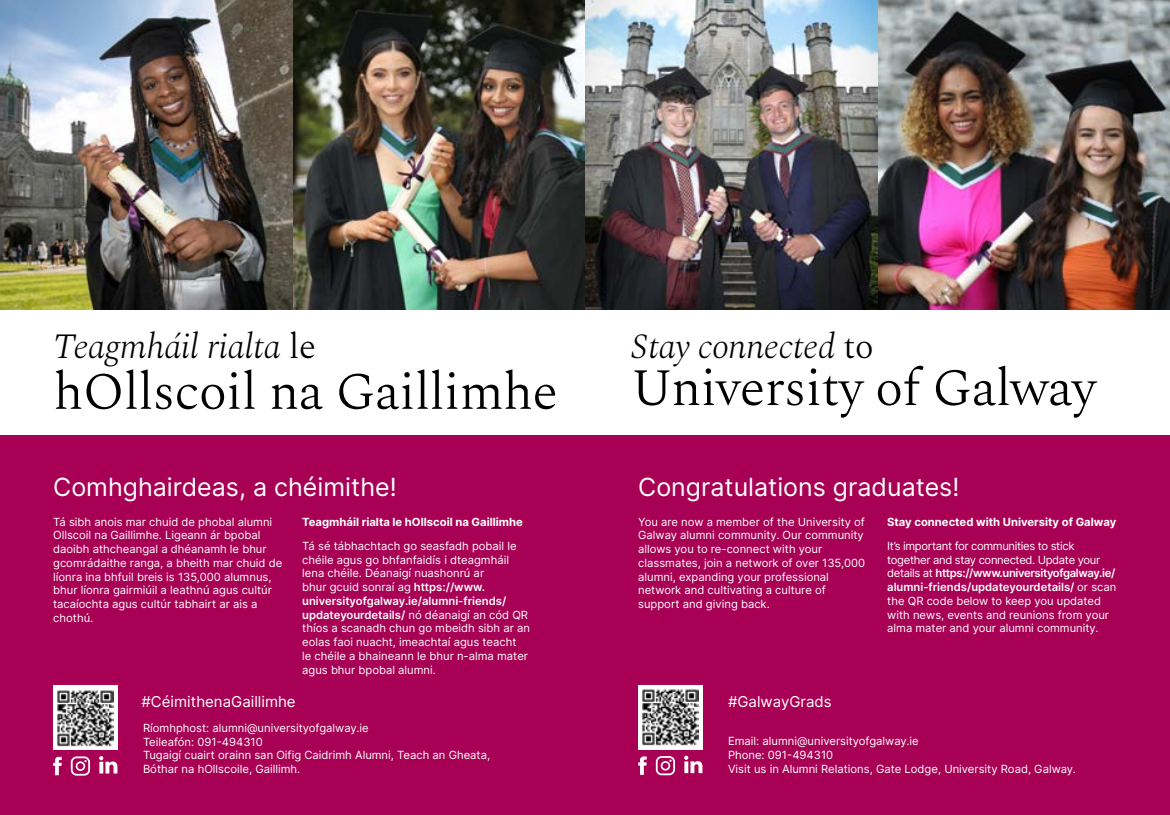
<style>
.page{position:relative;width:1170px;height:815px;background:#fff}
.page>*{position:absolute;margin:0;border:0;box-sizing:border-box;transform-origin:0 0}
.t1{font:300 52.5px "Spectral";letter-spacing:-.01em;color:#000}
.t2{font:italic 300 35px "Spectral";letter-spacing:-.01em;color:#000}
.t3{font:25px "Inter";color:#fff}
.t4{font:15px "Inter";color:#fff}
.t5{font:11.25px/13.8px "Inter";color:#fff}
.t6{font:700 11.25px "Inter";color:#fff}
.s1{font-style:normal}
.s2{font-weight:600}
</style>
<div class="page">
<div style="left:0;top:435px;width:1169px;height:380px;background:#a80054"></div>
<img style="left:0;top:0;width:1169px;height:309px">
<svg style="left:53px;top:757px;width:9px;height:18px"></svg>
<svg style="left:71px;top:756px;width:19px;height:20px"></svg>
<svg style="left:99px;top:756px;width:18px;height:18px"></svg>
<div style="left:53px;top:686px;width:64px;height:64px;background:#fff"></div>
<img style="left:57px;top:690px;width:57px;height:56px">
<svg style="left:638px;top:756px;width:8px;height:19px"></svg>
<svg style="left:655px;top:756px;width:20px;height:19px"></svg>
<svg style="left:684px;top:756px;width:18px;height:17px"></svg>
<div style="left:638px;top:685px;width:64px;height:65px;background:#fff"></div>
<img style="left:642px;top:689px;width:56px;height:57px">
<h2 class="t2" style="left:53px;top:321px;width:264px">Teagmháil rialta <span class="s1">le</span></h2>
<h1 class="t1" style="left:53px;top:353px;width:506px">hOllscoil na Gaillimhe</h1>
<h3 class="t3" style="left:53px;top:469px;width:345px">Comhghairdeas, a chéimithe!</h3>
<p class="t5" style="left:53px;top:514px;width:231px">Tá sibh anois mar chuid de phobal alumni Ollscoil na Gaillimhe. Ligeann ár bpobal daoibh athcheangal a dhéanamh le bhur gcomrádaithe ranga, a bheith mar chuid de líonra ina bhfuil breis is 135,000 alumnus, bhur líonra gairmiúil a leathnú agus cultúr tacaíochta agus cultúr tabhairt ar ais a chothú.</p>
<p class="t6" style="left:302px;top:513px;width:222px">Teagmháil rialta le hOllscoil na Gaillimhe</p>
<p class="t5" style="left:302px;top:539px;width:229px">Tá sé tábhachtach go seasfadh pobail le chéile agus go bhfanfaidís i dteagmháil lena chéile. Déanaigí nuashonrú ar<br>bhur gcuid sonraí ag <span class="s2">https://www. universityofgalway.ie/alumni-friends/ updateyourdetails/</span> nó déanaigí an cód QR thíos a scanadh chun go mbeidh sibh ar an eolas faoi nuacht, imeachtaí agus teacht<br>le chéile a bhaineann le bhur n-alma mater agus bhur bpobal alumni.</p>
<h3 class="t4" style="left:141px;top:691px;width:156px">#CéimithenaGaillimhe</h3>
<p class="t5" style="left:143px;top:721px;width:349px">Ríomhphost: alumni@universityofgalway.ie<br>Teileafón: 091-494310<br>Tugaigí cuairt orainn san Oifig Caidrimh Alumni, Teach an Gheata, Bóthar na hOllscoile, Gaillimh.</p>
<h2 class="t2" style="left:631px;top:321px;width:244px">Stay connected <span class="s1">to</span></h2>
<h1 class="t1" style="left:631px;top:350px;width:466px">University of Galway</h1>
<h3 class="t3" style="left:638px;top:469px;width:322px">Congratulations graduates!</h3>
<p class="t5" style="left:638px;top:514px;width:228px">You are now a member of the University of Galway alumni community. Our community allows you to re-connect with your classmates, join a network of over 135,000 alumni, expanding your professional network and cultivating a culture of support and giving back.</p>
<p class="t6" style="left:887px;top:513px;width:230px">Stay connected with University of Galway</p>
<p class="t5" style="left:887px;top:539px;width:231px">It’s important for communities to stick together and stay connected. Update your details at <span class="s2">https://www.universityofgalway.ie/ alumni-friends/updateyourdetails/</span> or scan the QR code below to keep you updated with news, events and reunions from your alma mater and your alumni community.</p>
<h3 class="t4" style="left:728px;top:691px;width:105px">#GalwayGrads</h3>
<p class="t5" style="left:728px;top:734px;width:349px">Email: alumni@universityofgalway.ie<br>Phone: 091-494310<br>Visit us in Alumni Relations, Gate Lodge, University Road, Galway.</p>
</div>
